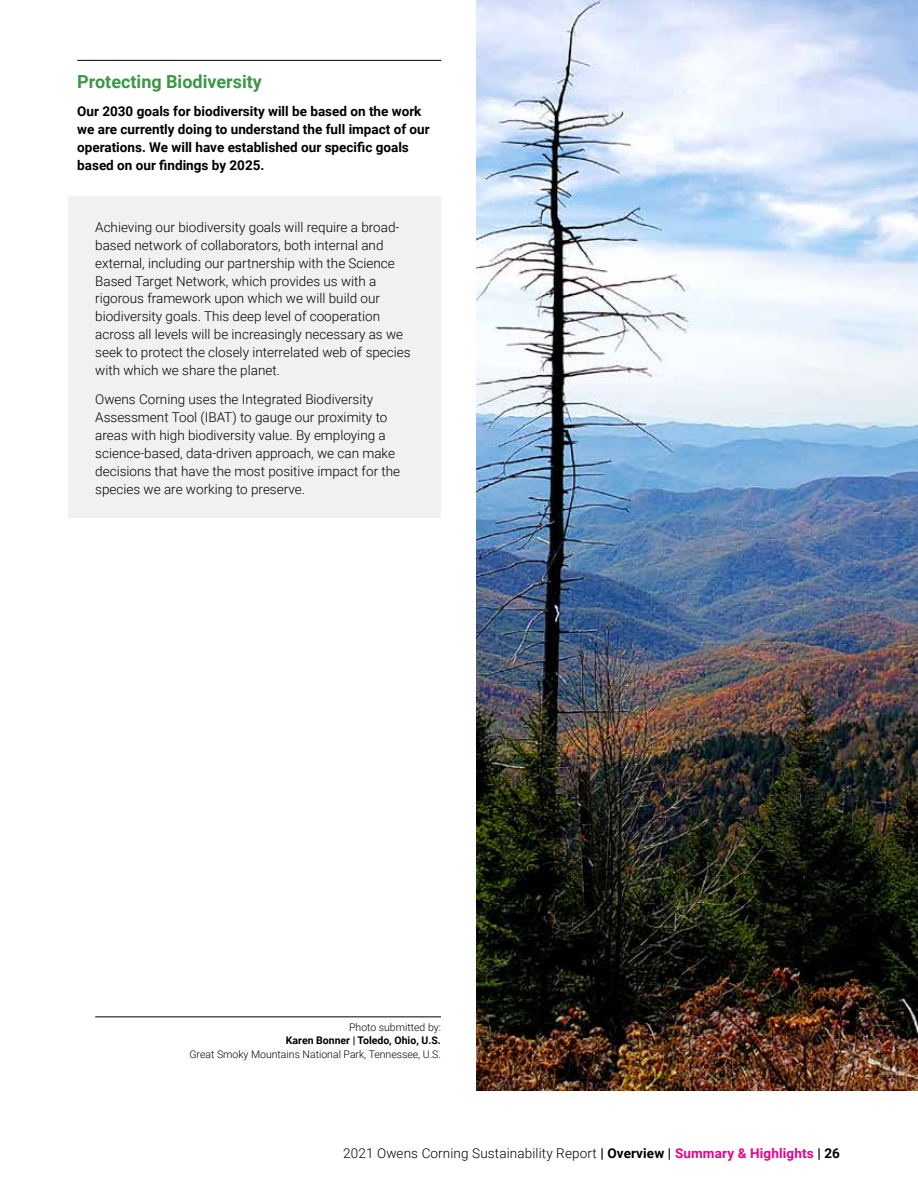
<style>
.page{position:relative;width:918px;height:1188px;background:#fff}
.page>*{position:absolute;margin:0;border:0;box-sizing:border-box;transform-origin:0 0}
.t1{font:700 18px "Roboto";color:#3c9748}
.t2{font:300 13.5px/18px "Roboto";color:#000}
.t3{font:700 13.5px/18px "Roboto";color:#000}
.t4{font:300 10.5px "Roboto";color:#000}
.t5{font:700 10.5px "Roboto";color:#000}
.s1{font-weight:700}
.s2{font-weight:700;color:#ec008c}
</style>
<div class="page">
<div style="left:69px;top:196px;width:372px;height:322px;background:#f1f1f2"></div>
<img style="left:477px;top:0;width:441px;height:1091px">
<hr style="left:95px;top:1017px;width:346px;height:1px;background:#000">
<hr style="left:77px;top:60px;width:364px;height:1px;background:#000">
<h1 class="t1" style="left:77px;top:69px;width:186px">Protecting Biodiversity</h1>
<p class="t3" style="left:77px;top:102px;width:354px">Our 2030 goals for biodiversity will be based on the work we are currently doing to understand the full impact of our operations. We will have established our specific goals based on our findings by 2025.</p>
<p class="t2" style="left:95px;top:217px;width:317px">Achieving our biodiversity goals will require a broad&shy;based network of collaborators, both internal and external, including our partnership with the Science Based Target Network, which provides us with a rigorous framework upon which we will build our biodiversity goals. This deep level of cooperation across all levels will be increasingly necessary as we seek to protect the closely interrelated web of species with which we share the planet.</p>
<p class="t2" style="left:95px;top:390px;width:306px">Owens Corning uses the Integrated Biodiversity Assessment Tool (IBAT) to gauge our proximity to areas with high biodiversity value. By employing a science-based, data-driven approach, we can make decisions that have the most positive impact for the species we are working to preserve.</p>
<p class="t4" style="left:349px;top:1019px;width:93px">Photo submitted by:</p>
<p class="t5" style="left:286px;top:1033px;width:157px">Karen Bonner | Toledo, Ohio, U.S.</p>
<p class="t4" style="left:189px;top:1046px;width:253px">Great Smoky Mountains National Park, Tennessee, U.S.</p>
<p class="t2" style="left:343px;top:1143px;width:498px">2021 Owens Corning Sustainability Report <span class="s1">| Overview |</span> <span class="s2">Summary &amp; Highlights</span> <span class="s1">| 26</span></p>
</div>
